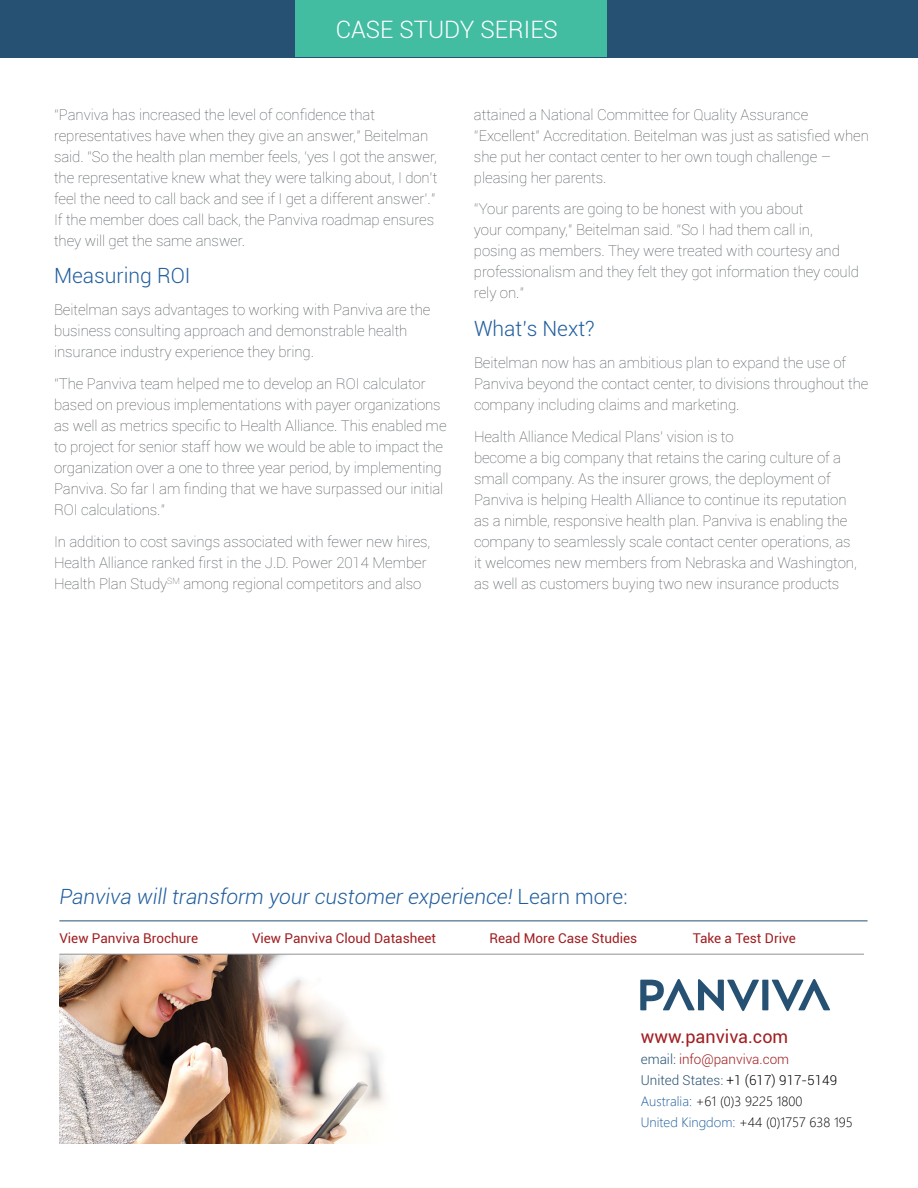
<style>
.page{position:relative;width:918px;height:1188px;background:#fff}
.page>*{position:absolute;margin:0;border:0;box-sizing:border-box;transform-origin:0 0}
.t1{font:300 24px "Roboto";color:#fff}
.t2{font:italic 300 21px "Roboto";color:#215e9e}
.t3{font:300 21px "Roboto";color:#215e9e}
.t4{font:18px "Roboto";color:#a11e21}
.t5{font:100 15px/21px "Roboto";letter-spacing:-.005em;color:#485157}
.t6{font:13.5px "Roboto";color:#a11e21}
.t7{font:300 13.5px/21px "Segoe UI";color:#000}
.t8{font:300 13.5px/21px "Roboto";color:#265172}
.s1{font-style:normal}
.s2{color:#a11e21}
.s3{color:#000}
.s4{color:#215e9e}
</style>
<div class="page">
<div style="left:0;top:0;width:918px;height:57px;background:#265172"></div>
<div style="left:295px;top:0;width:312px;height:57px;background:#42bda2"></div>
<svg style="left:640px;top:979px;width:190px;height:32px"></svg>
<img style="left:59px;top:955px;width:327px;height:189px">
<hr style="left:59px;top:954px;width:805px;height:1px;background:#929297">
<hr style="left:59px;top:921px;width:809px;height:1px;background:#265172">
<h1 class="t1" style="left:336px;top:13px;width:224px">CASE STUDY SERIES</h1>
<p class="t5" style="left:54px;top:103px;width:385px">“Panviva has increased the level of confidence that representatives have when they give an answer,” Beitelman said. “So the health plan member feels, ‘yes I got the answer, the representative knew what they were talking about, I don’t feel the need to call back and see if I get a different answer’.” If the member does call back, the Panviva roadmap ensures they will get the same answer.</p>
<h2 class="t3" style="left:54px;top:261px;width:138px">Measuring ROI</h2>
<p class="t5" style="left:54px;top:299px;width:378px">Beitelman says advantages to working with Panviva are the business consulting approach and demonstrable health insurance industry experience they bring.</p>
<p class="t5" style="left:54px;top:373px;width:394px">“The Panviva team helped me to develop an ROI calculator based on previous implementations with payer organizations as well as metrics specific to Health Alliance. This enabled me to project for senior staff how we would be able to impact the organization over a one to three year period, by implementing Panviva. So far I am finding that we have surpassed our initial ROI calculations.”</p>
<p class="t5" style="left:54px;top:530px;width:378px">In addition to cost savings associated with fewer new hires,<br>Health Alliance ranked first in the J.D. Power 2014 Member<br>Health Plan Study<sup>SM</sup> among regional competitors and also</p>
<p class="t5" style="left:474px;top:103px;width:397px">attained a National Committee for Quality Assurance “Excellent” Accreditation. Beitelman was just as satisfied when she put her contact center to her own tough challenge – pleasing her parents.</p>
<p class="t5" style="left:474px;top:198px;width:386px">“Your parents are going to be honest with you about<br>your company,” Beitelman said. “So I had them call in, posing as members. They were treated with courtesy and professionalism and they felt they got information they could rely on.”</p>
<h2 class="t3" style="left:474px;top:314px;width:122px">What’s Next?</h2>
<p class="t5" style="left:474px;top:352px;width:396px">Beitelman now has an ambitious plan to expand the use of<br>Panviva beyond the contact center, to divisions throughout the company including claims and marketing.</p>
<p class="t5" style="left:474px;top:425px;width:384px">Health Alliance Medical Plans’ vision is to<br>become a big company that retains the caring culture of a small company. As the insurer grows, the deployment of Panviva is helping Health Alliance to continue its reputation as a nimble, responsive health plan. Panviva is enabling the company to seamlessly scale contact center operations, as it welcomes new members from Nebraska and Washington, as well as customers buying two new insurance products</p>
<h2 class="t2" style="left:59px;top:882px;width:570px">Panviva will transform your customer experience! <span class="s1">Learn more:</span></h2>
<p class="t6" style="left:59px;top:929px;width:140px">View Panviva Brochure</p>
<p class="t6" style="left:252px;top:929px;width:186px">View Panviva Cloud Datasheet</p>
<p class="t6" style="left:490px;top:929px;width:149px">Read More Case Studies</p>
<p class="t6" style="left:693px;top:929px;width:105px">Take a Test Drive</p>
<p class="t4" style="left:641px;top:1024px;width:149px">www.panviva.com</p>
<p class="t8" style="left:641px;top:1048px;width:198px">email: <span class="s2">info@panviva.com<br></span>United States: <span class="s3">+1 (617) 917-5149</span></p>
<p class="t7" style="left:641px;top:1089px;width:213px"><span class="s4">Australia:</span> +61 (0)3 9225 1800<br><span class="s4">United Kingdom:</span> +44 (0)1757 638 195</p>
</div>
